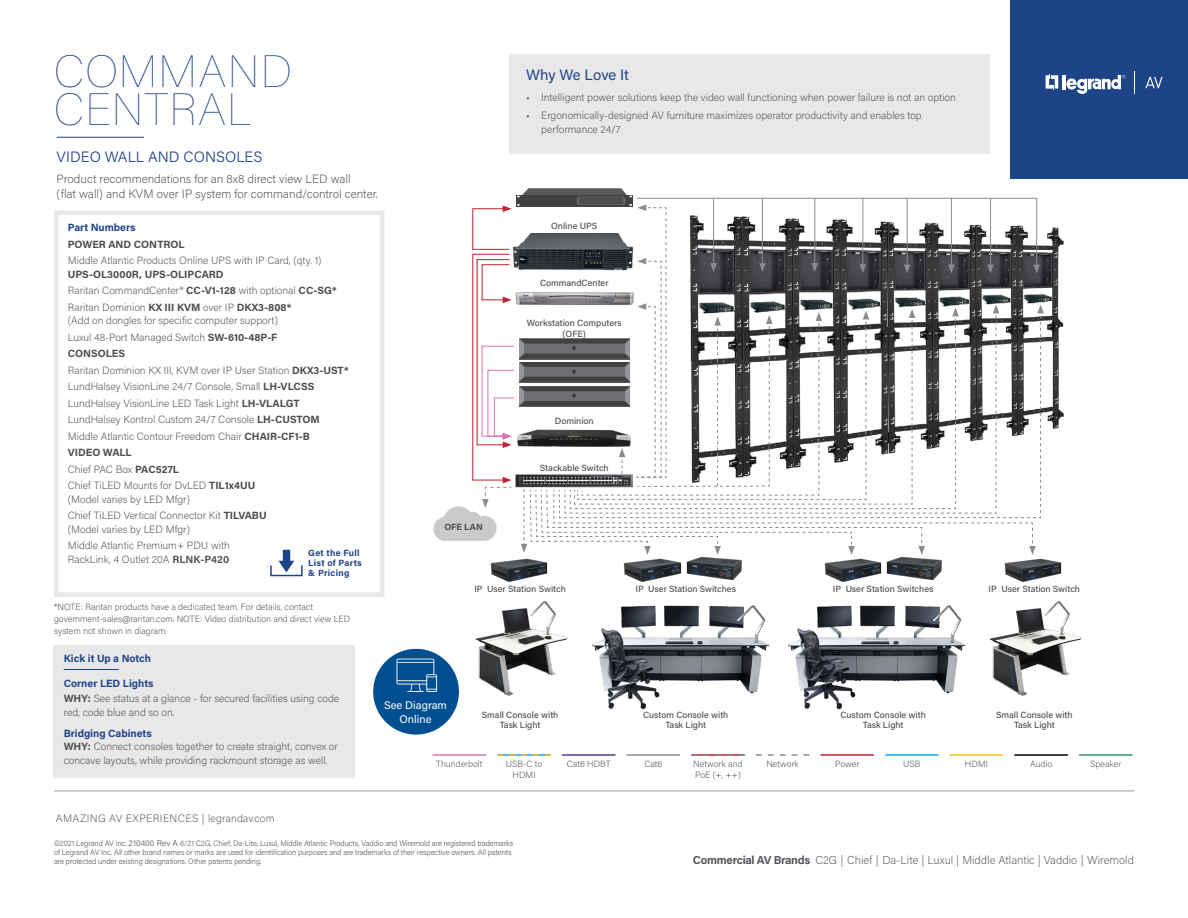
<style>
.page{position:relative;width:1188px;height:918px;background:#fff}
.page>*{position:absolute;margin:0;border:0;box-sizing:border-box;transform-origin:0 0}
.t1{font:100 45px/37.5px "Acumin Pro";letter-spacing:.03em;color:#1e4488}
.t2{font:300 15px "Acumin Pro";color:#1e4488}
.t3{font:15px "Acumin Pro";letter-spacing:-.005em;color:#1e4488}
.t4{font:200 12px/15px "Acumin Pro";color:#4d4d4f}
.t5{font:200 11.55px "Acumin Pro";color:#54565b}
.t6{font:11.1px/13.4px "Acumin Pro";color:#fff;text-align:center}
.t7{font:200 10.65px "Acumin Pro";letter-spacing:.03em;color:#54565b}
.t8{font:200 10.5px/16.5px "Acumin Pro";color:#4d4d4f}
.t9{font:700 10.5px/16.5px "Acumin Pro";color:#4d4d4f}
.t10{font:700 10.5px "Acumin Pro";color:#1e4488}
.t11{font:500 9px/10.5px "Acumin Pro";color:#4d4d4f;text-align:center}
.t12{font:200 9px/10.8px "Acumin Pro";color:#4d4d4f}
.t13{font:700 9px/9.8px "Acumin Pro";letter-spacing:.03em;color:#1e4488}
.t14{font:700 9px "Acumin Pro";color:#4d4d4f}
.t15{font:300 7.8px/9.4px "Acumin Pro";letter-spacing:-.01em;color:#606165;scale:.96 1}
.s1{font-weight:200}
.s2{font-weight:700}
.s3{font-weight:700;color:#54565b}
.s4{font-weight:700;color:#1e4488}
.s5{font-size:8.4px;color:#54565b}
</style>
<div class="page">
<div style="left:1010px;top:0;width:178px;height:179px;background:#1e4488"></div>
<svg style="left:1046px;top:74px;width:12px;height:16px"></svg>
<hr style="left:1063px;top:75px;width:3px;height:14px;background:#fff">
<svg style="left:1067px;top:75px;width:58px;height:19px"></svg>
<svg style="left:1145px;top:77px;width:18px;height:11px"></svg>
<hr style="left:54px;top:790px;width:1080px;height:1px;background:#99969a">
<div style="left:53px;top:645px;width:302px;height:133px;background:#e9e8e8"></div>
<hr style="left:64px;top:669px;width:55px;height:1px;background:#1e4488">
<div style="left:509px;top:54px;width:481px;height:99px;background:#e9e8e8"></div>
<div style="left:373px;top:649px;width:86px;height:86px;background:#005091;border-radius:50%"></div>
<svg style="left:397px;top:659px;width:40px;height:33px"></svg>
<img style="left:1044px;top:227px;width:20px;height:202px">
<img style="left:490px;top:558px;width:58px;height:24px">
<img style="left:1004px;top:558px;width:58px;height:24px">
<img style="left:623px;top:556px;width:119px;height:27px">
<img style="left:824px;top:556px;width:118px;height:26px">
<img style="left:591px;top:605px;width:179px;height:105px">
<img style="left:787px;top:605px;width:179px;height:105px">
<img style="left:475px;top:601px;width:93px;height:95px">
<img style="left:989px;top:601px;width:93px;height:95px">
<svg style="left:433px;top:188px;width:611px;height:367px"></svg>
<svg style="left:691px;top:754px;width:54px;height:2px"></svg>
<svg style="left:497px;top:754px;width:54px;height:2px"></svg>
<svg style="left:756px;top:754px;width:53px;height:2px"></svg>
<hr style="left:627px;top:754px;width:53px;height:2px;background:#8b8b8e">
<hr style="left:433px;top:754px;width:53px;height:2px;background:#e074ad">
<hr style="left:562px;top:754px;width:53px;height:2px;background:#613983">
<hr style="left:821px;top:754px;width:53px;height:2px;background:#c32032">
<hr style="left:885px;top:754px;width:54px;height:2px;background:#00aeef">
<hr style="left:950px;top:754px;width:53px;height:2px;background:#febe10">
<hr style="left:1014px;top:754px;width:54px;height:2px;background:#000">
<hr style="left:1079px;top:754px;width:54px;height:2px;background:#28926a">
<div style="left:54px;top:211px;width:330px;height:386px;border:4px solid #e9e8e8"></div>
<svg style="left:278px;top:550px;width:16px;height:22px"></svg>
<div style="left:270px;top:565px;width:33px;height:11px;border:2px solid #1e4488"></div>
<hr style="left:57px;top:137px;width:87px;height:1px;background:#1e4488">
<h1 class="t1" style="left:54px;top:51px;width:239px">COMMAND<br>CENTRAL</h1>
<h2 class="t2" style="left:57px;top:146px;width:207px">VIDEO WALL AND CONSOLES</h2>
<p class="t4" style="left:57px;top:171px;width:323px">Product recommendations for an 8x8 direct view LED wall<br>(flat wall) and KVM over IP system for command/control center.</p>
<p class="t10" style="left:68px;top:220px;width:69px">Part Numbers</p>
<p class="t9" style="left:68px;top:235px;width:118px">POWER AND CONTROL</p>
<p class="t8" style="left:68px;top:252px;width:255px">Middle Atlantic Products Online UPS with IP Card, (qty. 1)</p>
<p class="t9" style="left:68px;top:265px;width:270px">UPS-OL3000R, UPS-OLIPCARD<br><span class="s1">Raritan CommandCenter®</span> CC-V1-128 <span class="s1">with optional</span> CC-SG*<br><span class="s1">Raritan Dominion</span> KX III KVM <span class="s1">over IP</span> DKX3-808*</p>
<p class="t8" style="left:68px;top:312px;width:283px">(Add on dongles for specific computer support)<br>Luxul 48-Port Managed Switch <span class="s2">SW-610-48P-F<br>CONSOLES<br></span>Raritan Dominion KX III, KVM over IP User Station <span class="s2">DKX3-UST* </span>LundHalsey VisionLine 24/7 Console, Small <span class="s2">LH-VLCSS </span>LundHalsey VisionLine LED Task Light <span class="s2">LH-VLALGT </span>LundHalsey Kontrol Custom 24/7 Console <span class="s2">LH-CUSTOM </span>Middle Atlantic Contour Freedom Chair <span class="s2">CHAIR-CF1-B<br>VIDEO WALL<br></span>Chief PAC Box <span class="s2">PAC527L<br></span>Chief TiLED Mounts for DvLED <span class="s2">TIL1x4UU</span></p>
<p class="t8" style="left:68px;top:490px;width:200px">(Model varies by LED Mfgr)<br>Chief TiLED Vertical Connector Kit <span class="s2">TILVABU</span></p>
<p class="t8" style="left:68px;top:520px;width:164px">(Model varies by LED Mfgr)<br>Middle Atlantic Premium+ PDU with</p>
<p class="t8" style="left:68px;top:550px;width:163px">RackLink, 4 Outlet 20A <span class="s3">RLNK-P420</span></p>
<p class="t13" style="left:308px;top:548px;width:55px">Get the Full<br>List of Parts &amp; Pricing</p>
<p class="t12" style="left:54px;top:601px;width:298px;line-height:12px">*NOTE: Raritan products have a dedicated team. For details, contact government-sales@raritan.com. NOTE: Video distribution and direct view LED system not shown in diagram.</p>
<h2 class="t3" style="left:526px;top:64px;width:104px">Why We Love It</h2>
<p class="t8" style="left:526px;top:89px;width:431px">• Intelligent power solutions keep the video wall functioning when power failure is not an option</p>
<p class="t8" style="left:541px;top:109px;width:382px;line-height:13.5px;text-indent:-15px">• Ergonomically-designed AV furniture maximizes operator productivity and enables top performance 24/7</p>
<p class="t11" style="left:551px;top:220px;width:48px">Online UPS</p>
<p class="t11" style="left:540px;top:277px;width:70px">CommandCenter</p>
<p class="t11" style="left:527px;top:317px;width:96px">Workstation Computers (OFE)</p>
<p class="t14" style="left:444px;top:520px;width:40px">OFE LAN</p>
<p class="t11" style="left:555px;top:416px;width:40px">Dominion</p>
<p class="t11" style="left:540px;top:462px;width:70px">Stackable Switch</p>
<p class="t11" style="left:474px;top:584px;width:93px">IP User Station Switch</p>
<p class="t11" style="left:635px;top:584px;width:102px">IP User Station Switches</p>
<p class="t11" style="left:833px;top:584px;width:102px">IP User Station Switches</p>
<p class="t11" style="left:989px;top:584px;width:93px">IP User Station Switch</p>
<p class="t10" style="left:64px;top:651px;width:89px">Kick it Up a Notch</p>
<p class="t8" style="left:64px;top:676px;width:277px;line-height:15px"><span class="s4">Corner LED Lights<br></span><span class="s2">WHY:</span> See status at a glance - for secured facilities using code</p>
<p class="t8" style="left:64px;top:704px;width:112px">red, code blue and so on.</p>
<p class="t8" style="left:64px;top:726px;width:276px;line-height:13.5px"><span class="s4">Bridging Cabinets<br></span><span class="s2">WHY:</span> Connect consoles together to create straight, convex or concave layouts, while providing rackmount storage as well.</p>
<p class="t7" style="left:56px;top:811px;width:220px">AMAZING AV EXPERIENCES | legrandav.com</p>
<p class="t6" style="left:384px;top:698px;width:64px">See Diagram<br>Online</p>
<p class="t11" style="left:482px;top:709px;width:78px">Small Console with<br>Task Light</p>
<p class="t11" style="left:643px;top:709px;width:87px">Custom Console with<br>Task Light</p>
<p class="t11" style="left:841px;top:709px;width:87px">Custom Console with<br>Task Light</p>
<p class="t11" style="left:996px;top:709px;width:78px">Small Console with<br>Task Light</p>
<p class="t12" style="left:436px;top:758px;width:48px">Thunderbolt</p>
<p class="t12" style="left:567px;top:758px;width:45px">Cat6 HDBT</p>
<p class="t12" style="left:644px;top:758px;width:19px">Cat6</p>
<p class="t12" style="left:766px;top:758px;width:34px">Network</p>
<p class="t12" style="left:835px;top:758px;width:26px">Power</p>
<p class="t12" style="left:903px;top:758px;width:19px">USB</p>
<p class="t12" style="left:965px;top:758px;width:25px">HDMI</p>
<p class="t12" style="left:1030px;top:758px;width:24px">Audio</p>
<p class="t12" style="left:1090px;top:758px;width:32px">Speaker</p>
<p class="t12" style="left:693px;top:758px;width:51px">Network and<br>PoE (+, ++)</p>
<p class="t12" style="left:506px;top:758px;width:38px;text-align:center">USB-C to<br>HDMI</p>
<p class="t15" style="left:54px;top:838px;width:480px">©2021 Legrand AV Inc. <span class="s5">210400 Rev A</span> 6/21 C2G, Chief, Da-Lite, Luxul, Middle Atlantic Products, Vaddio and Wiremold are registered trademarks of Legrand AV Inc. All other brand names or marks are used for identification purposes and are trademarks of their respective owners. All patents are protected under existing designations. Other patents pending.</p>
<p class="t5" style="left:693px;top:852px;width:443px"><span class="s2">Commercial AV Brands</span> C2G | Chief | Da-Lite | Luxul | Middle Atlantic | Vaddio | Wiremold</p>
</div>
